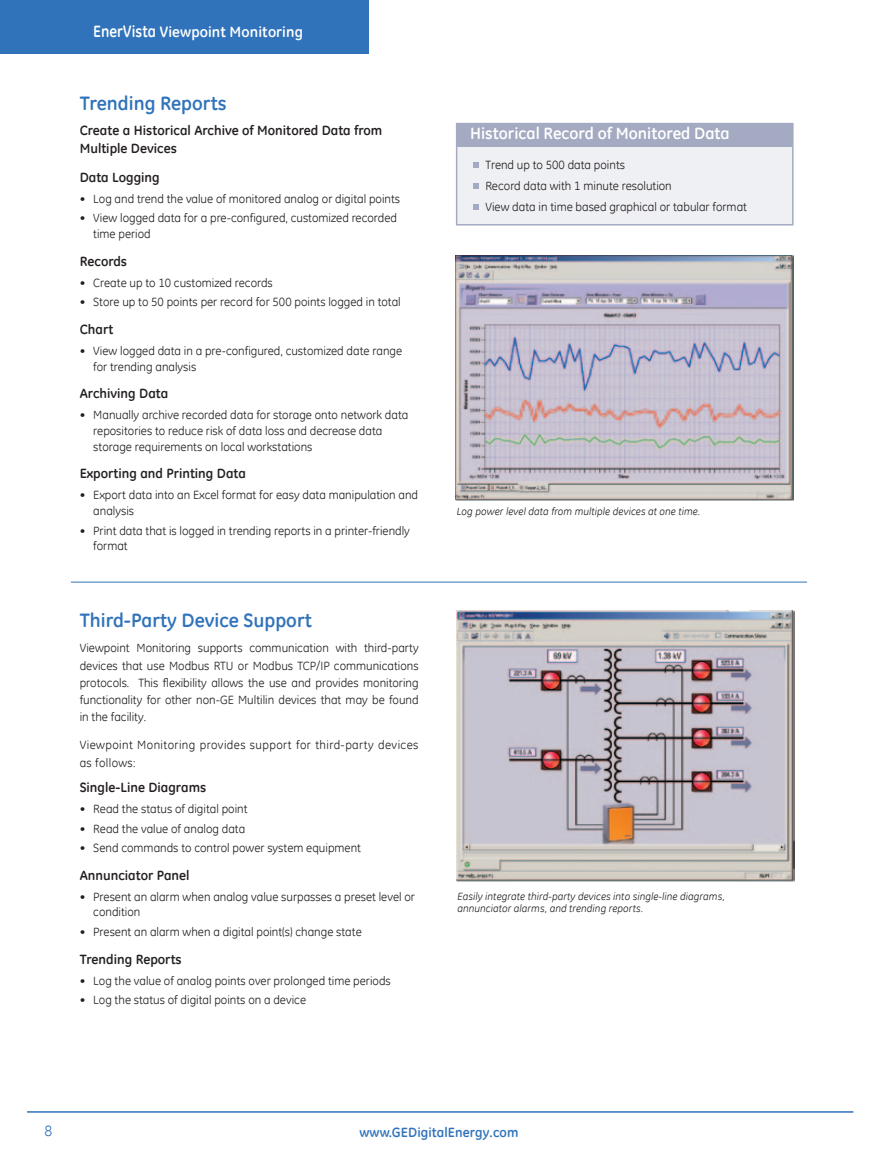
<style>
.page{position:relative;width:878px;height:1161px;background:#fff}
.page>*{position:absolute;margin:0;border:0;box-sizing:border-box;transform-origin:0 0}
.t1{font:700 19.5px "GE Inspira";color:#3073ba}
.t2{font:700 16.5px "GE Inspira";color:#fff}
.t3{font:700 15px "GE Inspira";letter-spacing:.005em;color:#fff}
.t4{font:15px "GE Inspira";color:#3073ba}
.t5{font:700 13.5px/17.2px "GE Inspira";color:#231f20}
.t6{font:700 13.5px "GE Inspira";letter-spacing:.005em;color:#3073ba}
.t7{font:12px/15.8px "GE Inspira";color:#231f20}
.t8{font:12px/17.2px "GE Inspira";letter-spacing:.035em;color:#231f20}
.t9{font:italic 10.5px/12.6px "GE Inspira";letter-spacing:.005em;color:#231f20}
.s1{font-size:16.5px}
</style>
<div class="page">
<div style="left:0;top:0;width:369px;height:54px;background:#3073ba"></div>
<hr style="left:27px;top:1111px;width:826px;height:2px;background:#3073ba">
<div style="left:456px;top:123px;width:337px;height:103px;background:#eff0f4;border:2px solid #a4aac2"></div>
<svg style="left:473px;top:163px;width:5px;height:5px"></svg>
<svg style="left:473px;top:184px;width:5px;height:5px"></svg>
<svg style="left:473px;top:205px;width:5px;height:5px"></svg>
<div style="left:456px;top:124px;width:336px;height:23px;background:#a4aac2"></div>
<img style="left:456px;top:256px;width:337px;height:244px">
<hr style="left:71px;top:582px;width:736px;height:1px;background:#3073ba">
<img style="left:456px;top:610px;width:338px;height:272px">
<p class="t3" style="left:93px;top:22px;width:211px"><span class="s1">EnerVista</span> Viewpoint Monitoring</p>
<h1 class="t1" style="left:80px;top:91px;width:148px">Trending Reports</h1>
<p class="t5" style="left:80px;top:122px;width:304px">Create a Historical Archive of Monitored Data from<br>Multiple Devices</p>
<p class="t5" style="left:80px;top:168px;width:81px">Data Logging</p>
<p class="t7" style="left:80px;top:190px;width:322px">• Log and trend the value of monitored analog or digital points</p>
<p class="t7" style="left:93px;top:210px;width:305px;text-indent:-14px">• View logged data for a pre-configured, customized recorded time period</p>
<p class="t5" style="left:80px;top:252px;width:49px">Records</p>
<p class="t7" style="left:80px;top:274px;width:194px">• Create up to 10 customized records</p>
<p class="t7" style="left:80px;top:294px;width:322px">• Store up to 50 points per record for 500 points logged in total</p>
<p class="t5" style="left:80px;top:320px;width:35px">Chart</p>
<p class="t7" style="left:93px;top:343px;width:310px;text-indent:-14px">• View logged data in a pre-configured, customized date range for trending analysis</p>
<p class="t5" style="left:80px;top:385px;width:90px">Archiving Data</p>
<p class="t7" style="left:93px;top:407px;width:316px;text-indent:-14px">• Manually archive recorded data for storage onto network data repositories to reduce risk of data loss and decrease data storage requirements on local workstations</p>
<p class="t5" style="left:80px;top:465px;width:168px">Exporting and Printing Data</p>
<p class="t7" style="left:93px;top:487px;width:326px;text-indent:-14px">• Export data into an Excel format for easy data manipulation and analysis</p>
<p class="t7" style="left:93px;top:522px;width:318px;text-indent:-14px">• Print data that is logged in trending reports in a printer-friendly format</p>
<h1 class="t1" style="left:80px;top:608px;width:234px">Third-Party Device Support</h1>
<p class="t7" style="left:80px;top:639px;width:340px;line-height:17.2px;text-align:justify">Viewpoint Monitoring supports communication with third-party devices that use Modbus RTU or Modbus TCP/IP communications protocols. This flexibility allows the use and provides monitoring functionality for other non-GE Multilin devices that may be found in the facility.</p>
<p class="t8" style="left:80px;top:736px;width:340px">Viewpoint Monitoring provides support for third-party devices as follows:</p>
<p class="t5" style="left:80px;top:778px;width:128px">Single-Line Diagrams</p>
<p class="t7" style="left:80px;top:801px;width:169px">• Read the status of digital point</p>
<p class="t7" style="left:80px;top:820px;width:167px">• Read the value of analog data</p>
<p class="t7" style="left:80px;top:840px;width:283px">• Send commands to control power system equipment</p>
<p class="t5" style="left:80px;top:866px;width:111px">Annunciator Panel</p>
<p class="t7" style="left:93px;top:888px;width:323px;text-indent:-14px">• Present an alarm when analog value surpasses a preset level or condition</p>
<p class="t7" style="left:80px;top:924px;width:283px">• Present an alarm when a digital point(s) change state</p>
<p class="t5" style="left:80px;top:950px;width:103px">Trending Reports</p>
<p class="t7" style="left:80px;top:972px;width:312px">• Log the value of analog points over prolonged time periods</p>
<p class="t7" style="left:80px;top:992px;width:228px">• Log the status of digital points on a device</p>
<h2 class="t2" style="left:470px;top:122px;width:261px">Historical Record of Monitored Data</h2>
<p class="t7" style="left:485px;top:154px;width:263px;line-height:21px">Trend up to 500 data points<br>Record data with 1 minute resolution<br>View data in time based graphical or tabular format</p>
<p class="t9" style="left:456px;top:505px;width:245px">Log power level data from multiple devices at one time.</p>
<p class="t9" style="left:457px;top:890px;width:269px">Easily integrate third-party devices into single-line diagrams, annunciator alarms, and trending reports.</p>
<p class="t4" style="left:45px;top:1121px;width:9px">8</p>
<p class="t6" style="left:359px;top:1123px;width:161px">www.GEDigitalEnergy.com</p>
</div>
